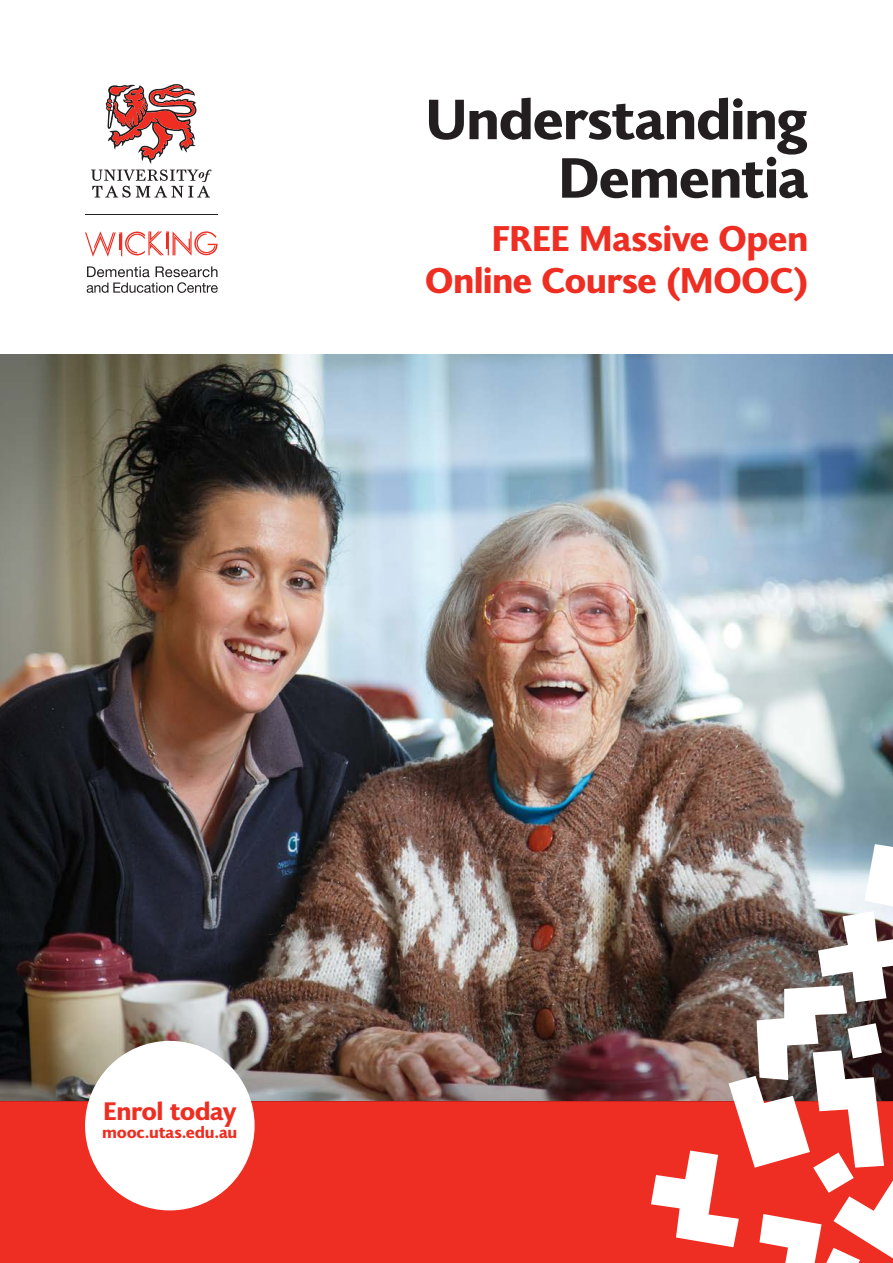
<style>
.page{position:relative;width:893px;height:1263px;background:#fff}
.page>*{position:absolute;margin:0;border:0;box-sizing:border-box;transform-origin:0 0}
.t1{font:800 57px/58.5px "Joanna Sans Nova";letter-spacing:-.025em;color:#231f20;text-align:right}
.t2{font:800 36px/42px "Joanna Sans Nova";letter-spacing:-.02em;color:#ee2e22;text-align:right}
.t3{font:800 25.5px "Joanna Sans Nova";letter-spacing:-.02em;color:#ee2e22}
.t4{font:800 16.5px "Joanna Sans Nova";letter-spacing:-.015em;color:#ee2e22}
</style>
<div class="page">
<img style="left:0;top:354px;width:893px;height:623px">
<div style="left:0;top:1101px;width:893px;height:162px;background:#ee2e22"></div>
<img style="left:0;top:977px;width:651px;height:124px">
<img style="left:651px;top:844px;width:242px;height:419px">
<svg style="left:91px;top:84px;width:121px;height:114px"></svg>
<hr style="left:85px;top:214px;width:132px;height:1px;background:#231f20">
<svg style="left:85px;top:231px;width:133px;height:26px"></svg>
<svg style="left:87px;top:266px;width:131px;height:27px"></svg>
<div style="left:85px;top:1041px;width:170px;height:169px;background:#fff;border-radius:50%"></div>
<p class="t1" style="left:425px;top:87px;width:385px">Understanding<br>Dementia</p>
<p class="t2" style="left:425px;top:215px;width:385px">FREE Massive Open<br>Online Course (MOOC)</p>
<p class="t3" style="left:103px;top:1092px;width:135px">Enrol today</p>
<p class="t4" style="left:102px;top:1120px;width:137px">mooc.utas.edu.au</p>
</div>
